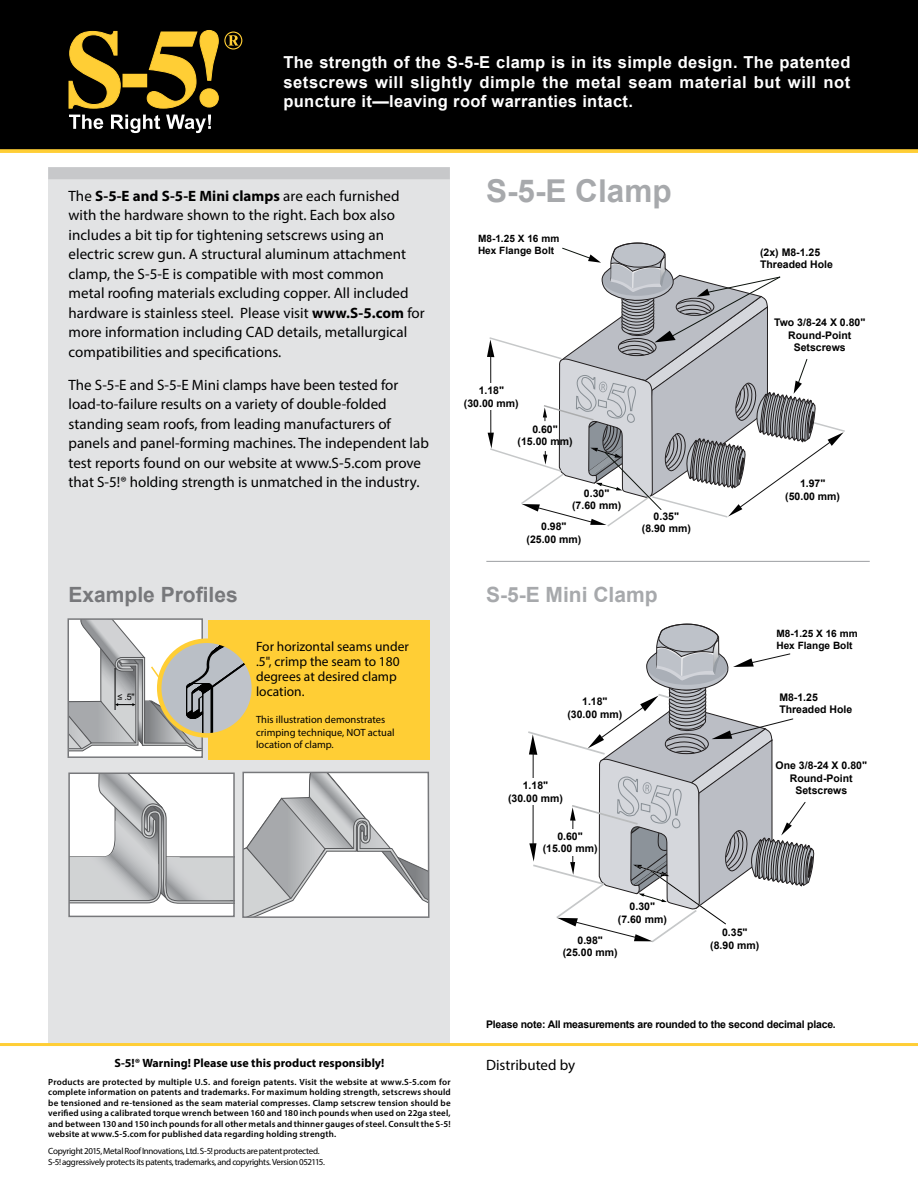
<style>
.page{position:relative;width:918px;height:1188px;background:#fff}
.page>*{position:absolute;margin:0;border:0;box-sizing:border-box;transform-origin:0 0}
.t1{font:700 31.5px "Arial";color:#a7a9ac}
.t2{font:700 21px "Arial";color:#77787b}
.t3{font:700 21px "Arial";color:#a7a9ac}
.t4{font:700 16.5px/19.8px "Arial";letter-spacing:.02em;color:#fff;text-align:justify}
.t5{font:15px/19.5px "Myriad Pro";color:#000}
.t6{font:13.5px/15px "Myriad Pro";color:#000}
.t7{font:700 12px "Myriad Pro";color:#000}
.t8{font:700 10.5px/12.6px "Arial";color:#000;text-align:center}
.t9{font:10.5px/12.6px "Myriad Pro";color:#000}
.t10{font:700 10.5px "Arial";letter-spacing:-.02em;color:#000}
.t11{font:700 10.05px/12.1px "Arial";color:#000}
.t12{font:600 9px/10.5px "Myriad Pro";letter-spacing:.02em;color:#000;text-align:justify}
.t13{font:9px/10.5px "Myriad Pro";letter-spacing:-.035em;color:#000}
.t14{font:9px "Arial";color:#000}
.s1{font-weight:700}
</style>
<div class="page">
<div style="left:48px;top:167px;width:402px;height:876px;background:#e2e3e4"></div>
<div style="left:48px;top:167px;width:402px;height:12px;background:#c7c8ca"></div>
<hr style="left:0;top:1043px;width:918px;height:3px;background:#ffce35">
<div style="left:0;top:0;width:918px;height:150px;background:#000"></div>
<svg style="left:0;top:149px;width:918px;height:4px;fill:#ffce35"></svg>
<hr style="left:486px;top:561px;width:384px;height:1px;background:#a7a9ac">
<svg style="left:487px;top:242px;width:358px;height:285px"></svg>
<div style="left:69px;top:773px;width:165px;height:143px;background:#fff"></div>
<svg style="left:71px;top:776px;width:161px;height:128px"></svg>
<div style="left:68px;top:773px;width:167px;height:144px;border:2px solid #77787b"></div>
<svg style="left:245px;top:775px;width:182px;height:140px"></svg>
<div style="left:242px;top:772px;width:188px;height:146px;border:2px solid #77787b"></div>
<div style="left:208px;top:620px;width:222px;height:139px;background:#ffce35"></div>
<div style="left:68px;top:619px;width:134px;height:138px;background:#fff"></div>
<div style="left:68px;top:618px;width:135px;height:140px;border:2px solid #77787b"></div>
<svg style="left:528px;top:623px;width:286px;height:320px"></svg>
<div style="left:459px;top:383px;width:64px;height:27px;background:#fff"></div>
<div style="left:551px;top:439px;width:6px;height:10px;background:#fff"></div>
<div style="left:494px;top:778px;width:83px;height:27px;background:#fff"></div>
<div style="left:568px;top:829px;width:9px;height:27px;background:#fff"></div>
<svg style="left:68px;top:619px;width:183px;height:133px"></svg>
<div style="left:157px;top:639px;width:99px;height:99px;border:4px solid #ffce35;border-radius:50%"></div>
<svg style="left:69px;top:115px;width:34px;height:14px"></svg>
<svg style="left:111px;top:115px;width:49px;height:18px"></svg>
<svg style="left:166px;top:115px;width:45px;height:18px"></svg>
<svg style="left:69px;top:31px;width:51px;height:77px"></svg>
<div style="left:123px;top:74px;width:24px;height:13px;background:#ffce35"></div>
<svg style="left:147px;top:30px;width:71px;height:78px"></svg>
<svg style="left:224px;top:32px;width:18px;height:18px"></svg>
<p class="t4" style="left:284px;top:53px;width:569px">The strength of the S-5-E clamp is in its simple design. The patented setscrews will slightly dimple the metal seam material but will not puncture it—leaving roof warranties intact.</p>
<p class="t5" style="left:69px;top:186px;width:358px">The <span class="s1">S-5-E and S-5-E Mini clamps</span> are each furnished with the hardware shown to the right. Each box also includes a bit tip for tightening setscrews using an electric screw gun. A structural aluminum attachment clamp, the S-5-E is compatible with most common<br>metal roofing materials excluding copper. All included hardware is stainless steel. Please visit <span class="s1">www.S-5.com</span> for more information including CAD details, metallurgical compatibilities and specifications.</p>
<p class="t5" style="left:69px;top:375px;width:362px">The S-5-E and S-5-E Mini clamps have been tested for load-to-failure results on a variety of double-folded standing seam roofs, from leading manufacturers of panels and panel-forming machines. The independent lab test reports found on our website at www.S-5.com prove that S-5!® holding strength is unmatched in the industry.</p>
<h2 class="t2" style="left:69px;top:580px;width:171px">Example Profiles</h2>
<p class="t14" style="left:117px;top:691px;width:19px">≤ .5"</p>
<p class="t6" style="left:256px;top:638px;width:154px">For horizontal seams under .5", crimp the seam to 180 degrees at desired clamp location.</p>
<p class="t9" style="left:256px;top:713px;width:140px">This illustration demonstrates crimping technique, NOT actual location of clamp.</p>
<h1 class="t1" style="left:486px;top:170px;width:187px">S-5-E Clamp</h1>
<p class="t11" style="left:478px;top:233px;width:83px">M8-1.25 X 16 mm<br>Hex Flange Bolt</p>
<p class="t8" style="left:464px;top:385px;width:56px">1.18" (30.00 mm)</p>
<p class="t8" style="left:518px;top:423px;width:56px">0.60" (15.00 mm)</p>
<p class="t8" style="left:572px;top:487px;width:51px">0.30" (7.60 mm)</p>
<p class="t8" style="left:527px;top:521px;width:56px">0.98" (25.00 mm)</p>
<p class="t8" style="left:642px;top:510px;width:51px">0.35" (8.90 mm)</p>
<h2 class="t3" style="left:486px;top:580px;width:173px">S-5-E Mini Clamp</h2>
<p class="t8" style="left:567px;top:695px;width:56px">1.18" (30.00 mm)</p>
<p class="t8" style="left:508px;top:779px;width:56px">1.18" (30.00 mm)</p>
<p class="t8" style="left:543px;top:830px;width:56px">0.60" (15.00 mm)</p>
<p class="t8" style="left:618px;top:900px;width:51px">0.30" (7.60 mm)</p>
<p class="t8" style="left:563px;top:934px;width:56px">0.98" (25.00 mm)</p>
<p class="t8" style="left:760px;top:246px;width:74px;text-align:left">(2x) M8-1.25<br>Threaded Hole</p>
<p class="t8" style="left:774px;top:316px;width:93px">Two 3/8-24 X 0.80"<br>Round-Point<br>Setscrews</p>
<p class="t8" style="left:785px;top:478px;width:56px">1.97" (50.00 mm)</p>
<p class="t11" style="left:776px;top:627px;width:83px">M8-1.25 X 16 mm<br>Hex Flange Bolt</p>
<p class="t8" style="left:779px;top:691px;width:74px;text-align:left">M8-1.25<br>Threaded Hole</p>
<p class="t8" style="left:776px;top:759px;width:93px">One 3/8-24 X 0.80"<br>Round-Point<br>Setscrews</p>
<p class="t8" style="left:710px;top:926px;width:51px">0.35" (8.90 mm)</p>
<p class="t10" style="left:486px;top:1017px;width:351px">Please note: All measurements are rounded to the second decimal place.</p>
<p class="t7" style="left:115px;top:1056px;width:271px">S-5!® Warning! Please use this product responsibly!</p>
<p class="t5" style="left:486px;top:1055px;width:91px">Distributed by</p>
<p class="t12" style="left:48px;top:1076px;width:404px">Products are protected by multiple U.S. and foreign patents. Visit the website at www.S-5.com for complete information on patents and trademarks. For maximum holding strength, setscrews should be tensioned and re-tensioned as the seam material compresses. Clamp setscrew tension should be verified using a calibrated torque wrench between 160 and 180 inch pounds when used on 22ga steel, and between 130 and 150 inch pounds for all other metals and thinner gauges of steel. Consult the S-5! website at www.S-5.com for published data regarding holding strength.</p>
<p class="t13" style="left:48px;top:1146px;width:278px">Copyright 2015, Metal Roof Innovations, Ltd. S-5! products are patent protected.<br>S-5! aggressively protects its patents, trademarks, and copyrights. Version 052115.</p>
</div>
